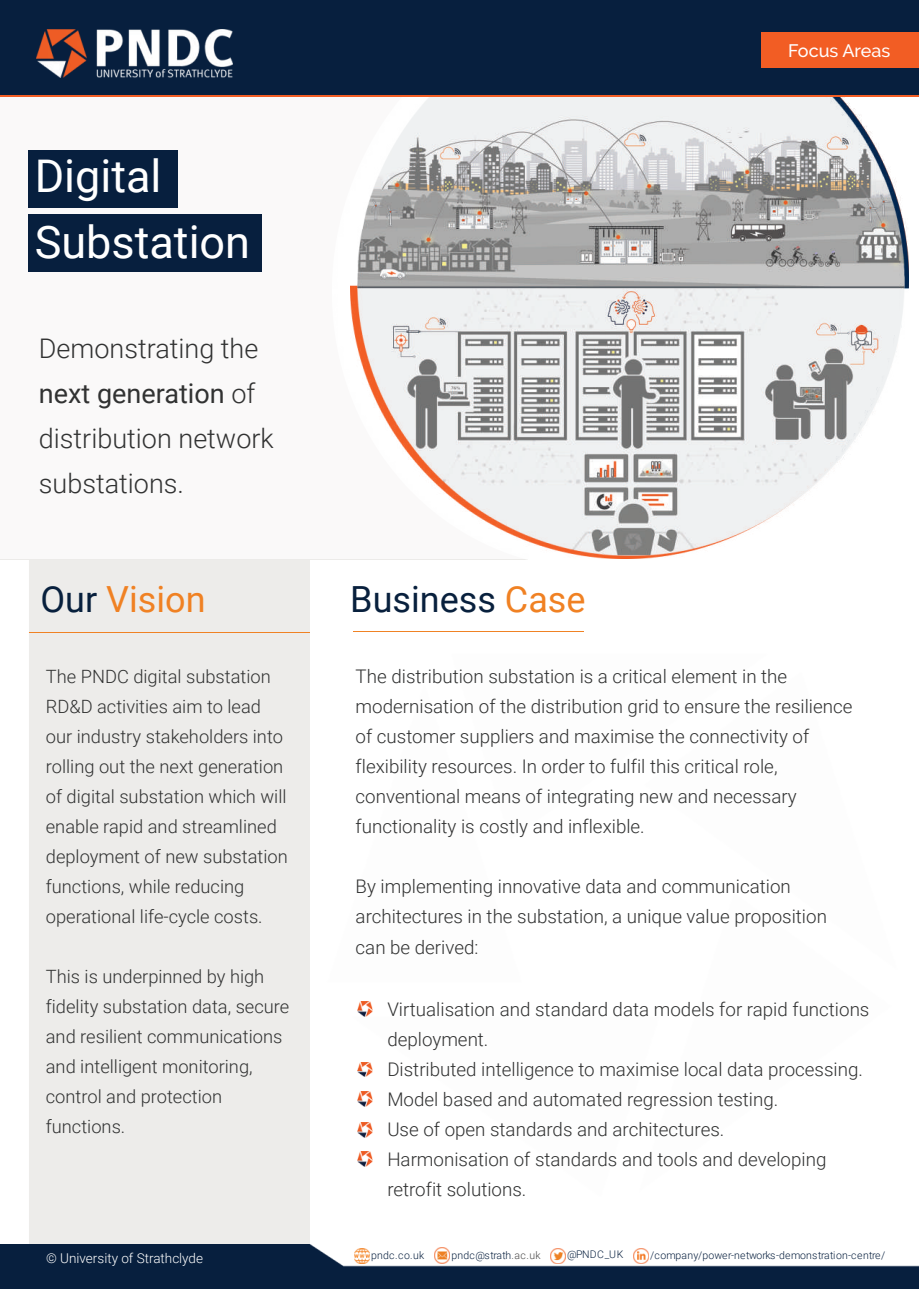
<style>
.page{position:relative;width:919px;height:1289px;background:#fff}
.page>*{position:absolute;margin:0;border:0;box-sizing:border-box;transform-origin:0 0}
.t1{font:45px "Roboto";color:#fff}
.t2{font:36px "Roboto";color:#08203d}
.t3{font:36px "Roboto";color:#f08123}
.t4{font:300 27px/45px "Roboto";color:#313232}
.t5{font:300 18.75px/30px "Roboto";color:#313232}
.t6{font:300 18.3px/30px "Roboto";color:#313232}
.t7{font:500 18px "Raleway";color:#fff}
.t8{font:300 13.5px "Roboto";color:#fff}
.t9{font:300 10.5px "Roboto";letter-spacing:.015em;color:#071f3e}
.s1{font-weight:400}
.s2{color:#08203d}
.s3{color:#f08123}
.s4{color:#484747}
</style>
<div class="page">
<img style="left:357px;top:1002px;width:16px;height:14px">
<img style="left:357px;top:1092px;width:16px;height:14px">
<img style="left:357px;top:1122px;width:16px;height:15px">
<img style="left:357px;top:1062px;width:16px;height:14px">
<img style="left:357px;top:1151px;width:16px;height:15px">
<img style="left:353px;top:631px;width:230px;height:1px">
<img style="left:0;top:559px;width:310px;height:74px">
<img style="left:0;top:150px;width:310px;height:409px">
<img style="left:357px;top:97px;width:547px;height:458px">
<div style="left:29px;top:215px;width:233px;height:56px;background:#071f3e"></div>
<div style="left:29px;top:151px;width:148px;height:56px;background:#071f3e"></div>
<img style="left:0;top:1244px;width:918px;height:44px">
<div style="left:0;top:0;width:918px;height:97px;background:#071f3e"></div>
<img style="left:37px;top:29px;width:195px;height:48px">
<div style="left:761px;top:32px;width:157px;height:36px;background:#f25d24"></div>
<h1 class="t1" style="left:35px;top:144px;width:128px">Digital</h1>
<h1 class="t1" style="left:35px;top:210px;width:217px">Substation</h1>
<h3 class="t4" style="left:39px;top:324px;width:236px">Demonstrating the <span class="s1">next generation</span> of distribution network substations.</h3>
<h2 class="t3" style="left:40px;top:573px;width:167px"><span class="s2">Our</span> Vision</h2>
<p class="t6" style="left:46px;top:661px;width:243px">The PNDC digital substation<br>RD&amp;D activities aim to lead our industry stakeholders into rolling out the next generation of digital substation which will enable rapid and streamlined deployment of new substation functions, while reducing operational life-cycle costs.</p>
<p class="t6" style="left:46px;top:961px;width:245px">This is underpinned by high fidelity substation data, secure and resilient communications and intelligent monitoring, control and protection functions.</p>
<p class="t7" style="left:787px;top:40px;width:104px">Focus Areas</p>
<h2 class="t2" style="left:350px;top:573px;width:237px">Business <span class="s3">Case</span></h2>
<p class="t5" style="left:355px;top:661px;width:498px">The distribution substation is a critical element in the modernisation of the distribution grid to ensure the resilience of customer suppliers and maximise the connectivity of flexibility resources. In order to fulfil this critical role, conventional means of integrating new and necessary functionality is costly and inflexible.</p>
<p class="t5" style="left:355px;top:871px;width:473px">By implementing innovative data and communication architectures in the substation, a unique value proposition can be derived:</p>
<p class="t5" style="left:387px;top:993px;width:483px">Virtualisation and standard data models for rapid functions deployment.<br>Distributed intelligence to maximise local data processing.<br>Model based and automated regression testing.<br>Use of open standards and architectures.<br>Harmonisation of standards and tools and developing retrofit solutions.</p>
<p class="t8" style="left:46px;top:1248px;width:158px">© University of Strathclyde</p>
<p class="t9" style="left:371px;top:1247px;width:55px">pndc.co.uk</p>
<p class="t9" style="left:451px;top:1247px;width:91px">pndc@strath<span class="s4">.ac.uk</span></p>
<p class="t9" style="left:567px;top:1247px;width:58px">@PNDC_UK</p>
<p class="t9" style="left:650px;top:1247px;width:237px">/company/power-networks-demonstration-centre/</p>
</div>
